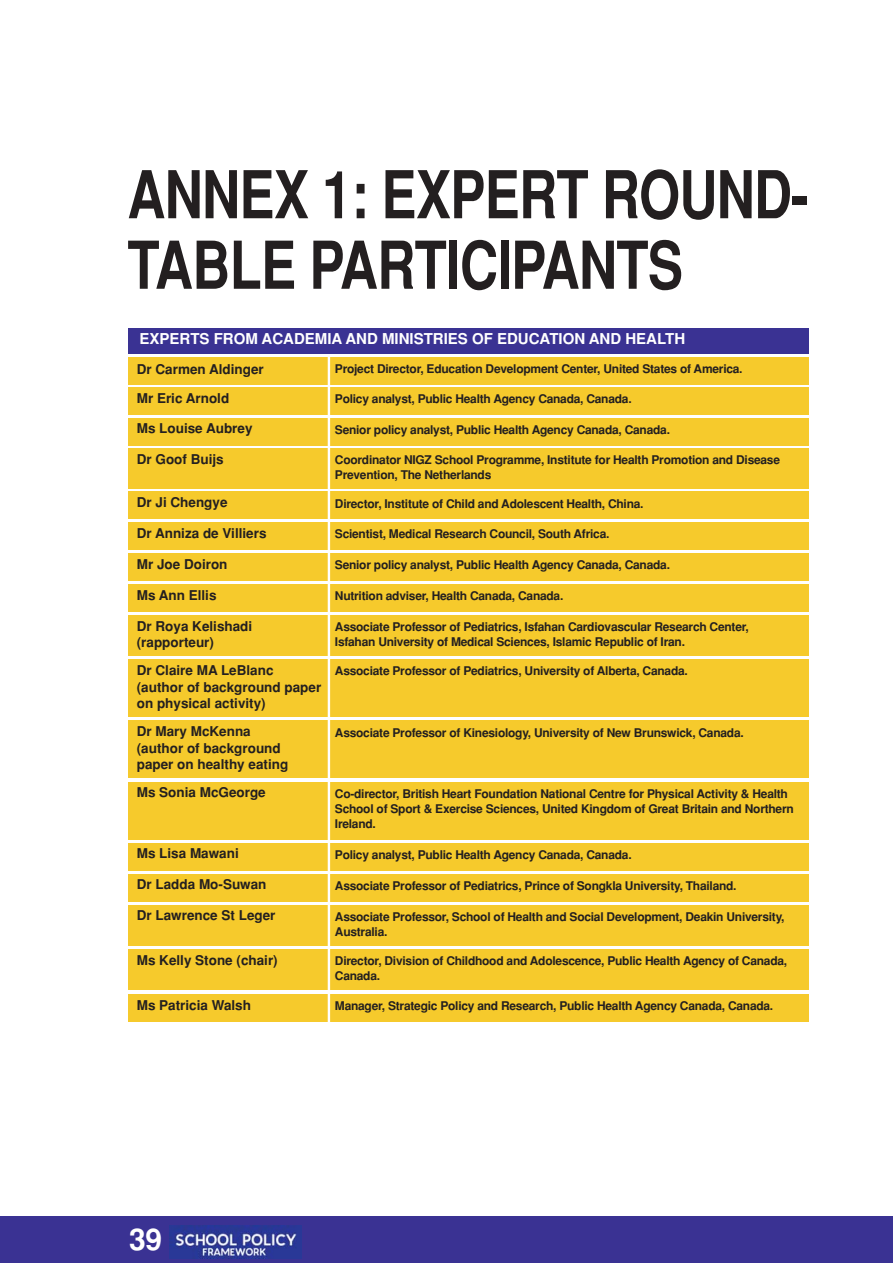
<style>
.page{position:relative;width:893px;height:1263px;background:#fff}
.page>*{position:absolute;margin:0;border:0;box-sizing:border-box;transform-origin:0 0}
.t1{font:700 66px/70.5px "Helvetica";letter-spacing:-.015em;color:#231f20;scale:.8 1}
.t2{font:700 30px "Helvetica";color:#fff}
.t3{font:700 15px "Helvetica";color:#fff}
.t4{font:700 13.5px/16.5px "Helvetica";color:#231f20}
.t5{font:700 12px/15px "Helvetica";letter-spacing:-.02em;color:#231f20}
</style>
<div class="page">
<div style="left:128px;top:328px;width:681px;height:25px;background:#3a3293"></div>
<div style="left:128px;top:357px;width:681px;height:28px;background:#f6ca2c"></div>
<div style="left:128px;top:387px;width:681px;height:28px;background:#f6ca2c"></div>
<div style="left:128px;top:418px;width:681px;height:28px;background:#f6ca2c"></div>
<div style="left:128px;top:448px;width:681px;height:41px;background:#f6ca2c"></div>
<div style="left:128px;top:492px;width:681px;height:27px;background:#f6ca2c"></div>
<div style="left:128px;top:522px;width:681px;height:28px;background:#f6ca2c"></div>
<div style="left:128px;top:553px;width:681px;height:28px;background:#f6ca2c"></div>
<div style="left:128px;top:584px;width:681px;height:28px;background:#f6ca2c"></div>
<div style="left:128px;top:615px;width:681px;height:41px;background:#f6ca2c"></div>
<div style="left:128px;top:659px;width:681px;height:58px;background:#f6ca2c"></div>
<div style="left:128px;top:721px;width:681px;height:57px;background:#f6ca2c"></div>
<div style="left:128px;top:782px;width:681px;height:58px;background:#f6ca2c"></div>
<div style="left:128px;top:843px;width:681px;height:28px;background:#f6ca2c"></div>
<div style="left:128px;top:874px;width:681px;height:28px;background:#f6ca2c"></div>
<div style="left:128px;top:905px;width:681px;height:41px;background:#f6ca2c"></div>
<div style="left:128px;top:949px;width:681px;height:41px;background:#f6ca2c"></div>
<div style="left:128px;top:994px;width:681px;height:28px;background:#f6ca2c"></div>
<hr style="left:328px;top:357px;width:2px;height:672px;background:#fff">
<div style="left:0;top:1217px;width:893px;height:46px;background:#3a3293"></div>
<img style="left:169px;top:1225px;width:132px;height:34px">
<h1 class="t1" style="left:127px;top:166px;width:853px">ANNEX 1: EXPERT ROUND-<br>TABLE PARTICIPANTS</h1>
<p class="t3" style="left:140px;top:333px;width:547px">EXPERTS FROM ACADEMIA AND MINISTRIES OF EDUCATION AND HEALTH</p>
<p class="t4" style="left:137px;top:362px;width:129px">Dr Carmen Aldinger</p>
<p class="t5" style="left:335px;top:362px;width:409px">Project Director, Education Development Center, United States of America.</p>
<p class="t4" style="left:137px;top:391px;width:94px">Mr Eric Arnold</p>
<p class="t5" style="left:335px;top:393px;width:298px">Policy analyst, Public Health Agency Canada, Canada.</p>
<p class="t4" style="left:137px;top:422px;width:117px">Ms Louise Aubrey</p>
<p class="t5" style="left:335px;top:423px;width:337px">Senior policy analyst, Public Health Agency Canada, Canada.</p>
<p class="t4" style="left:137px;top:452px;width:88px">Dr Goof Buijs</p>
<p class="t5" style="left:335px;top:454px;width:447px">Coordinator NIGZ School Programme, Institute for Health Promotion and Disease<br>Prevention, The Netherlands</p>
<p class="t4" style="left:137px;top:496px;width:92px">Dr Ji Chengye</p>
<p class="t5" style="left:335px;top:497px;width:310px">Director, Institute of Child and Adolescent Health, China.</p>
<p class="t4" style="left:137px;top:526px;width:131px">Dr Anniza de Villiers</p>
<p class="t5" style="left:335px;top:528px;width:276px">Scientist, Medical Research Council, South Africa.</p>
<p class="t4" style="left:137px;top:557px;width:92px">Mr Joe Doiron</p>
<p class="t5" style="left:335px;top:559px;width:337px">Senior policy analyst, Public Health Agency Canada, Canada.</p>
<p class="t4" style="left:137px;top:588px;width:81px">Ms Ann Ellis</p>
<p class="t5" style="left:335px;top:590px;width:230px">Nutrition adviser, Health Canada, Canada.</p>
<p class="t4" style="left:137px;top:619px;width:117px">Dr Roya Kelishadi (rapporteur)</p>
<p class="t5" style="left:335px;top:621px;width:415px">Associate Professor of Pediatrics, Isfahan Cardiovascular Research Center,<br>Isfahan University of Medical Sciences, Islamic Republic of Iran.</p>
<p class="t4" style="left:137px;top:663px;width:186px">Dr Claire MA LeBlanc (author of background paper on physical activity)</p>
<p class="t5" style="left:335px;top:665px;width:354px">Associate Professor of Pediatrics, University of Alberta, Canada.</p>
<p class="t4" style="left:137px;top:725px;width:153px">Dr Mary McKenna (author of background paper on healthy eating</p>
<p class="t5" style="left:335px;top:726px;width:410px">Associate Professor of Kinesiology, University of New Brunswick, Canada.</p>
<p class="t4" style="left:137px;top:786px;width:131px">Ms Sonia McGeorge</p>
<p class="t5" style="left:335px;top:787px;width:460px">Co-director, British Heart Foundation National Centre for Physical Activity &amp; Health<br>School of Sport &amp; Exercise Sciences, United Kingdom of Great Britain and Northern<br>Ireland.</p>
<p class="t4" style="left:137px;top:847px;width:104px">Ms Lisa Mawani</p>
<p class="t5" style="left:335px;top:848px;width:298px">Policy analyst, Public Health Agency Canada, Canada.</p>
<p class="t4" style="left:137px;top:878px;width:131px">Dr Ladda Mo-Suwan</p>
<p class="t5" style="left:335px;top:879px;width:403px">Associate Professor of Pediatrics, Prince of Songkla University, Thailand.</p>
<p class="t4" style="left:137px;top:909px;width:140px">Dr Lawrence St Leger</p>
<p class="t5" style="left:335px;top:910px;width:451px">Associate Professor, School of Health and Social Development, Deakin University,<br>Australia.</p>
<p class="t4" style="left:137px;top:953px;width:142px">Ms Kelly Stone (chair)</p>
<p class="t5" style="left:335px;top:955px;width:454px">Director, Division of Childhood and Adolescence, Public Health Agency of Canada,<br>Canada.</p>
<p class="t4" style="left:137px;top:998px;width:116px">Ms Patricia Walsh</p>
<p class="t5" style="left:335px;top:999px;width:440px">Manager, Strategic Policy and Research, Public Health Agency Canada, Canada.</p>
<h2 class="t2" style="left:129px;top:1229px;width:34px">39</h2>
</div>
